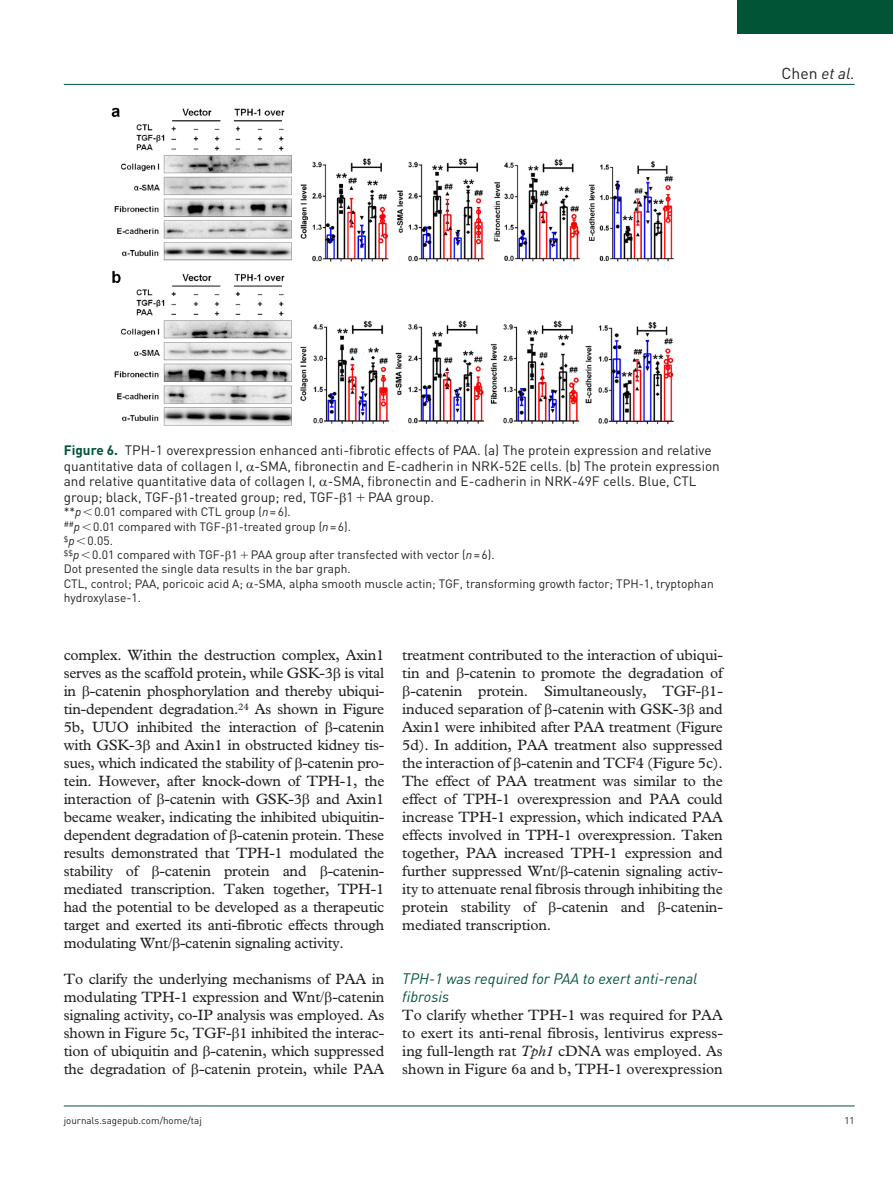
<style>
.page{position:relative;width:893px;height:1191px;background:#fff}
.page>*{position:absolute;margin:0;border:0;box-sizing:border-box;transform-origin:0 0}
.t1{font:italic 15.75px "DIN";color:#231f20}
.t2{font:15px/18px "Plantin Std";letter-spacing:-.01em;color:#231f20;text-align:justify}
.t3{font:italic 15px/18px "DIN";color:#015436}
.t4{font:13.5px/15.8px "DIN";color:#231f20}
.t5{font:12px/14.2px "DIN";color:#231f20}
.t6{font:9.75px "DIN";color:#231f20}
.s1{font-style:normal}
.s2{font-weight:700;color:#015436}
.s3{font-style:italic}
</style>
<div class="page">
<hr style="left:64px;top:84px;width:791px;height:1px;background:#015436">
<hr style="left:64px;top:1105px;width:791px;height:1px;background:#015436">
<div style="left:738px;top:0;width:155px;height:34px;background:#015436"></div>
<img style="left:111px;top:107px;width:563px;height:319px">
<p class="t1" style="left:782px;top:63px;width:75px"><span class="s1">Chen</span> et al.</p>
<p class="t4" style="left:64px;top:442px;width:658px"><span class="s2">Figure 6.</span> TPH-1 overexpression enhanced anti-fibrotic effects of PAA. (a) The protein expression and relative quantitative data of collagen I, -SMA, fibronectin and E-cadherin in NRK-52E cells. (b) The protein expression and relative quantitative data of collagen I, -SMA, fibronectin and E-cadherin in NRK-49F cells. Blue, CTL group; black, TGF- 1-treated group; red, TGF- 1 PAA group.</p>
<p class="t5" style="left:64px;top:505px;width:651px">**<span class="s3">p</span> 0.01 compared with CTL group (<span class="s3">n</span>=6).<br><sup>##</sup><span class="s3">p</span> 0.01 compared with TGF- 1-treated group (<span class="s3">n</span>=6).<br><sup>$</sup><span class="s3">p</span> 0.05.<br><sup>$$</sup><span class="s3">p</span> 0.01 compared with TGF- 1 PAA group after transfected with vector (<span class="s3">n</span>=6).<br>Dot presented the single data results in the bar graph.<br>CTL, control; PAA, poricoic acid A; -SMA, alpha smooth muscle actin; TGF, transforming growth factor; TPH-1, tryptophan hydroxylase-1.</p>
<p class="t2" style="left:64px;top:646px;width:322px">complex. Within the destruction complex, Axin1 serves as the scaffold protein, while GSK-3 is vital in -catenin phosphorylation and thereby ubiqui&shy;tin-dependent degradation.<sup>24</sup> As shown in Figure 5b, UUO inhibited the interaction of -catenin with GSK-3 and Axin1 in obstructed kidney tis&shy;sues, which indicated the stability of -catenin pro&shy;tein. However, after knock-down of TPH-1, the interaction of -catenin with GSK-3 and Axin1 became weaker, indicating the inhibited ubiquitin&shy;dependent degradation of -catenin protein. These results demonstrated that TPH-1 modulated the stability of</p>
<p class="t2" style="left:64px;top:862px;width:322px;text-indent:264px">-catenin&shy;mediated transcription. Taken together, TPH-1 had the potential to be developed as a therapeutic target and exerted its anti-fibrotic effects through modulating Wnt/ -catenin signaling activity.</p>
<p class="t2" style="left:64px;top:970px;width:322px">To clarify the underlying mechanisms of PAA in modulating TPH-1 expression and Wnt/ -catenin signaling activity, co-IP analysis was employed. As shown in Figure 5c, TGF- 1 inhibited the interac&shy;tion of ubiquitin and -catenin, which suppressed the degradation of -catenin protein, while PAA</p>
<p class="t2" style="left:160px;top:862px;width:148px">-catenin protein and</p>
<p class="t2" style="left:402px;top:646px;width:322px">treatment contributed to the interaction of ubiqui-</p>
<p class="t2" style="left:402px;top:664px;width:322px">tin and -catenin to promote the degradation of</p>
<p class="t2" style="left:410px;top:682px;width:314px">-catenin protein. Simultaneously, TGF- 1-</p>
<p class="t2" style="left:402px;top:700px;width:322px">induced separation of -catenin with GSK-3 and</p>
<p class="t2" style="left:402px;top:718px;width:322px">Axin1 were inhibited after PAA treatment (Figure</p>
<p class="t2" style="left:402px;top:736px;width:322px">5d). In addition, PAA treatment also suppressed</p>
<p class="t2" style="left:402px;top:754px;width:322px">the interaction of -catenin and TCF4 (Figure 5c).</p>
<p class="t2" style="left:402px;top:772px;width:322px">The effect of PAA treatment was similar to the</p>
<p class="t2" style="left:402px;top:790px;width:322px">effect of TPH-1 overexpression and PAA could</p>
<p class="t2" style="left:402px;top:808px;width:322px">increase TPH-1 expression, which indicated PAA</p>
<p class="t2" style="left:402px;top:826px;width:322px">effects involved in TPH-1 overexpression. Taken</p>
<p class="t2" style="left:402px;top:844px;width:322px">together, PAA increased TPH-1 expression and</p>
<p class="t2" style="left:402px;top:862px;width:322px">further suppressed Wnt/ -catenin signaling activ-</p>
<p class="t2" style="left:402px;top:880px;width:322px">ity to attenuate renal fibrosis through inhibiting the</p>
<p class="t2" style="left:402px;top:898px;width:135px">protein stability of</p>
<p class="t2" style="left:556px;top:898px;width:90px">-catenin and</p>
<p class="t2" style="left:666px;top:898px;width:59px">-catenin-</p>
<p class="t2" style="left:402px;top:916px;width:150px">mediated transcription.</p>
<p class="t3" style="left:402px;top:969px;width:297px">TPH-1 was required for PAA to exert anti-renal fibrosis</p>
<p class="t2" style="left:402px;top:1006px;width:322px">To clarify whether TPH-1 was required for PAA to exert its anti-renal fibrosis, lentivirus express&shy;ing full-length rat <span class="s3">Tph1</span> cDNA was employed. As shown in Figure 6a and b, TPH-1 overexpression</p>
<p class="t6" style="left:64px;top:1114px;width:140px">journals.sagepub.com/home/taj</p>
<p class="t6" style="left:844px;top:1114px;width:12px">11</p>
</div>
